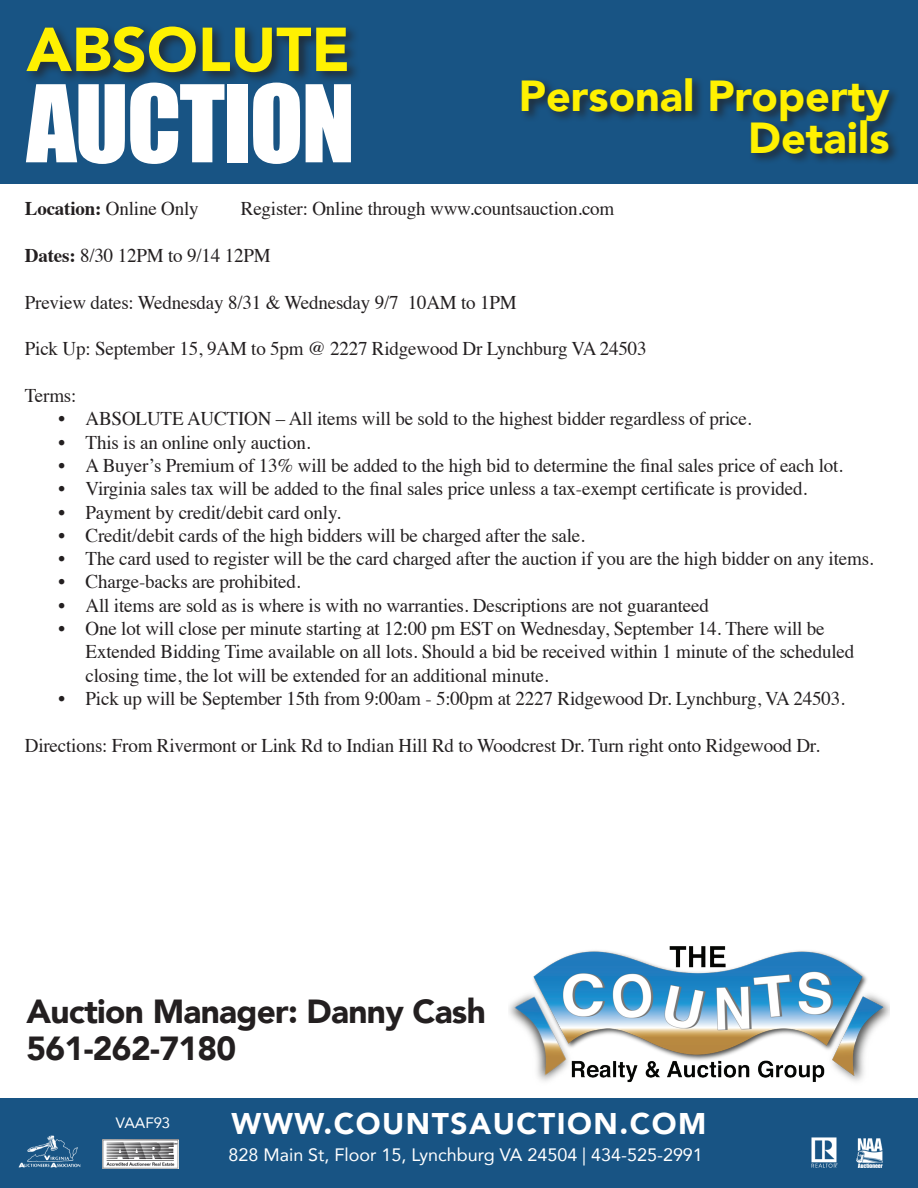
<style>
.page{position:relative;width:918px;height:1188px;background:#fff}
.page>*{position:absolute;margin:0;border:0;box-sizing:border-box;transform-origin:0 0}
.t1{font:98.85px "Impact";letter-spacing:-.02em;color:#fff}
.t2{font:900 61.35px "Avenir";color:#fff101}
.t3{font:900 43.35px/41.8px "Avenir";color:#fff101;text-align:right}
.t4{font:900 33.3px/37.5px "Avenir";letter-spacing:-.02em;color:#231f20}
.t5{font:900 29.85px "Avenir";letter-spacing:.05em;color:#fff}
.t6{font:19.5px/23.2px "Times";letter-spacing:-.01em;color:#231f20}
.t7{font:18px "Avenir";color:#fff}
.t8{font:15px "Avenir";color:#fff}
.s1{font-weight:700}
</style>
<div class="page">
<div style="left:0;top:1099px;width:918px;height:89px;background:#185484"></div>
<img style="left:18px;top:1135px;width:63px;height:33px">
<img style="left:856px;top:1139px;width:27px;height:28px">
<img style="left:811px;top:1137px;width:27px;height:31px">
<img style="left:103px;top:1139px;width:76px;height:30px">
<img style="left:509px;top:946px;width:381px;height:137px">
<div style="left:0;top:0;width:918px;height:184px;background:#185484"></div>
<div style="left:24px;top:23px;width:337px;height:63px;background:#231f20;opacity:.75"></div>
<div style="left:519px;top:75px;width:381px;height:90px;background:#231f20;opacity:.75"></div>
<h2 class="t2" style="left:26px;top:-3px;width:325px">ABSOLUTE</h2>
<h1 class="t1" style="left:26px;top:47px;width:330px">AUCTION</h1>
<h3 class="t3" style="left:519px;top:74px;width:372px">Personal Property<br>Details</h3>
<p class="t6" style="left:25px;top:196px;width:175px"><span class="s1">Location:</span> Online Only</p>
<p class="t6" style="left:241px;top:196px;width:375px">Register: Online through www.countsauction.com</p>
<p class="t6" style="left:25px;top:242px;width:247px"><span class="s1">Dates:</span> 8/30 12PM to 9/14 12PM</p>
<p class="t6" style="left:25px;top:289px;width:494px">Preview dates: Wednesday 8/31 &amp; Wednesday 9/7 10AM to 1PM</p>
<p class="t6" style="left:25px;top:335px;width:623px">Pick Up: September 15, 9AM to 5pm @ 2227 Ridgewood Dr Lynchburg VA 24503</p>
<p class="t6" style="left:25px;top:382px;width:53px">Terms:</p>
<p class="t6" style="left:59px;top:405px;width:694px">• ABSOLUTE AUCTION – All items will be sold to the highest bidder regardless of price.</p>
<p class="t6" style="left:59px;top:429px;width:253px">• This is an online only auction.</p>
<p class="t6" style="left:59px;top:452px;width:786px">• A Buyer’s Premium of 13% will be added to the high bid to determine the final sales price of each lot.</p>
<p class="t6" style="left:59px;top:475px;width:750px">• Virginia sales tax will be added to the final sales price unless a tax-exempt certificate is provided.</p>
<p class="t6" style="left:59px;top:499px;width:284px">• Payment by credit/debit card only.</p>
<p class="t6" style="left:59px;top:522px;width:528px">• Credit/debit cards of the high bidders will be charged after the sale.</p>
<p class="t6" style="left:59px;top:545px;width:817px">• The card used to register will be the card charged after the auction if you are the high bidder on any items.</p>
<p class="t6" style="left:59px;top:569px;width:243px">• Charge-backs are prohibited.</p>
<p class="t6" style="left:59px;top:592px;width:652px">• All items are sold as is where is with no warranties. Descriptions are not guaranteed</p>
<p class="t6" style="left:86px;top:615px;width:770px;text-indent:-27px">• One lot will close per minute starting at 12:00 pm EST on Wednesday, September 14. There will be<br>Extended Bidding Time available on all lots. Should a bid be received within 1 minute of the scheduled closing time, the lot will be extended for an additional minute.</p>
<p class="t6" style="left:59px;top:685px;width:788px">• Pick up will be September 15th from 9:00am - 5:00pm at 2227 Ridgewood Dr. Lynchburg, VA 24503.</p>
<p class="t6" style="left:25px;top:732px;width:796px">Directions: From Rivermont or Link Rd to Indian Hill Rd to Woodcrest Dr. Turn right onto Ridgewood Dr.</p>
<h3 class="t4" style="left:26px;top:991px;width:461px">Auction Manager: Danny Cash<br>561-262-7180</h3>
<p class="t8" style="left:116px;top:1111px;width:56px">VAAF93</p>
<h3 class="t5" style="left:232px;top:1098px;width:476px">WWW.COUNTSAUCTION.COM</h3>
<p class="t7" style="left:229px;top:1140px;width:476px">828 Main St, Floor 15, Lynchburg VA 24504 | 434-525-2991</p>
</div>
